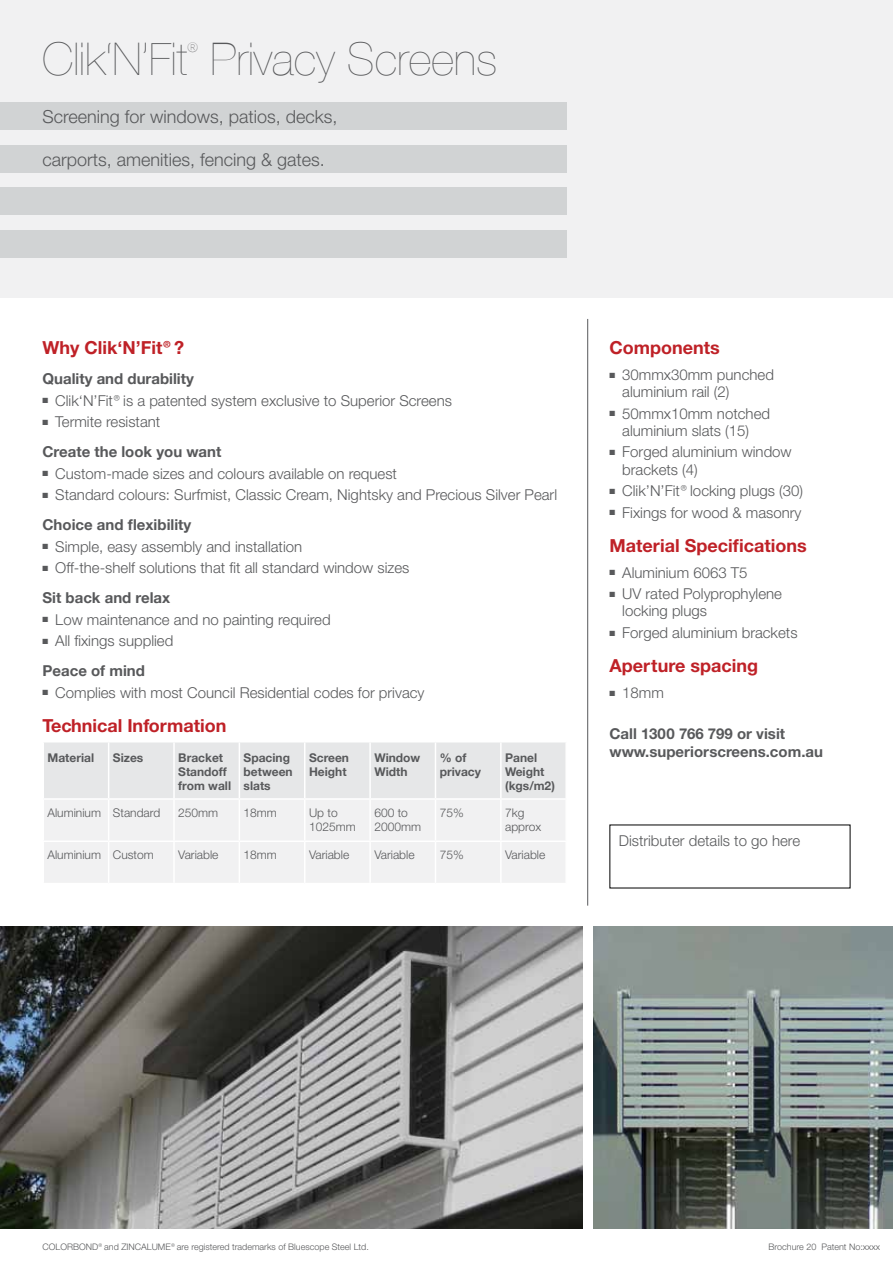
<style>
.page{position:relative;width:893px;height:1263px;background:#fff}
.page>*{position:absolute;margin:0;border:0;box-sizing:border-box;transform-origin:0 0}
.t1{font:200 45px "Helvetica Neue";color:#58595b}
.t2{font:700 18px "Helvetica Neue CE";color:#bf2127}
.t3{font:300 18px "Helvetica Neue CE";color:#58595b}
.t4{font:300 15px/17.2px "Helvetica Neue CE";color:#58595b}
.t5{font:700 15px "Helvetica Neue";color:#58595b}
.t6{font:700 15px/17.2px "Helvetica Neue CE";color:#58595b}
.t7{font:200 13.05px "Helvetica Neue";color:#58595b}
.t8{font:300 12px/14.2px "Helvetica Neue CE";color:#58595b}
.t9{font:700 12px/14.2px "Helvetica Neue";color:#58595b}
.t10{font:300 9px "Helvetica Neue CE";color:#58595b}
</style>
<div class="page">
<div style="left:0;top:0;width:893px;height:298px;background:#f1f1f2"></div>
<img style="left:0;top:927px;width:582px;height:302px">
<img style="left:593px;top:927px;width:300px;height:302px">
<hr style="left:587px;top:319px;width:1px;height:587px;background:#58595b">
<div style="left:0;top:102px;width:567px;height:28px;background:#d1d3d4"></div>
<div style="left:0;top:145px;width:567px;height:27px;background:#d1d3d4"></div>
<div style="left:0;top:188px;width:567px;height:27px;background:#d1d3d4"></div>
<div style="left:0;top:230px;width:567px;height:28px;background:#d1d3d4"></div>
<svg style="left:44px;top:742px;width:521px;height:141px"></svg>
<hr style="left:108px;top:742px;width:1px;height:56px;background:#fff">
<hr style="left:173px;top:742px;width:2px;height:56px;background:#fff">
<hr style="left:239px;top:742px;width:1px;height:56px;background:#fff">
<hr style="left:304px;top:742px;width:1px;height:56px;background:#fff">
<hr style="left:369px;top:742px;width:2px;height:56px;background:#fff">
<hr style="left:435px;top:742px;width:1px;height:56px;background:#fff">
<hr style="left:500px;top:742px;width:2px;height:56px;background:#fff">
<hr style="left:43px;top:798px;width:66px;height:2px;background:#fff">
<hr style="left:109px;top:798px;width:65px;height:2px;background:#fff">
<hr style="left:108px;top:800px;width:1px;height:40px;background:#fff">
<hr style="left:174px;top:798px;width:65px;height:2px;background:#fff">
<hr style="left:173px;top:800px;width:2px;height:40px;background:#fff">
<hr style="left:239px;top:798px;width:66px;height:2px;background:#fff">
<hr style="left:239px;top:800px;width:1px;height:40px;background:#fff">
<hr style="left:305px;top:798px;width:65px;height:2px;background:#fff">
<hr style="left:304px;top:800px;width:1px;height:40px;background:#fff">
<hr style="left:370px;top:798px;width:65px;height:2px;background:#fff">
<hr style="left:369px;top:800px;width:2px;height:40px;background:#fff">
<hr style="left:435px;top:798px;width:66px;height:2px;background:#fff">
<hr style="left:435px;top:800px;width:1px;height:40px;background:#fff">
<hr style="left:501px;top:798px;width:66px;height:2px;background:#fff">
<hr style="left:500px;top:800px;width:2px;height:40px;background:#fff">
<hr style="left:43px;top:840px;width:66px;height:2px;background:#fff">
<hr style="left:109px;top:840px;width:65px;height:2px;background:#fff">
<hr style="left:108px;top:842px;width:1px;height:41px;background:#fff">
<hr style="left:174px;top:840px;width:65px;height:2px;background:#fff">
<hr style="left:173px;top:842px;width:2px;height:41px;background:#fff">
<hr style="left:239px;top:840px;width:66px;height:2px;background:#fff">
<hr style="left:239px;top:842px;width:1px;height:41px;background:#fff">
<hr style="left:305px;top:840px;width:65px;height:2px;background:#fff">
<hr style="left:304px;top:842px;width:1px;height:41px;background:#fff">
<hr style="left:370px;top:840px;width:65px;height:2px;background:#fff">
<hr style="left:369px;top:842px;width:2px;height:41px;background:#fff">
<hr style="left:435px;top:840px;width:66px;height:2px;background:#fff">
<hr style="left:435px;top:842px;width:1px;height:41px;background:#fff">
<hr style="left:501px;top:840px;width:66px;height:2px;background:#fff">
<hr style="left:500px;top:842px;width:2px;height:41px;background:#fff">
<h1 class="t1" style="left:43px;top:33px;width:147px">Clik‘N’Fit</h1>
<p class="t7" style="left:188px;top:40px;width:12px">®</p>
<h1 class="t1" style="left:211px;top:33px;width:288px">Privacy Screens</h1>
<p class="t3" style="left:43px;top:106px;width:297px">Screening for windows, patios, decks,</p>
<p class="t3" style="left:43px;top:149px;width:284px">carports, amenities, fencing &amp; gates.</p>
<p class="t2" style="left:43px;top:336px;width:143px">Why Clik‘N’Fit®?</p>
<p class="t5" style="left:43px;top:369px;width:153px">Quality and durability</p>
<p class="t4" style="left:43px;top:392px;width:411px">■ Clik‘N’Fit® is a patented system exclusive to Superior Screens</p>
<p class="t4" style="left:43px;top:413px;width:119px">■ Termite resistant</p>
<p class="t5" style="left:43px;top:442px;width:180px">Create the look you want</p>
<p class="t4" style="left:43px;top:465px;width:356px">■ Custom-made sizes and colours available on request</p>
<p class="t4" style="left:43px;top:486px;width:516px">■ Standard colours: Surfmist, Classic Cream, Nightsky and Precious Silver Pearl</p>
<p class="t5" style="left:43px;top:515px;width:150px">Choice and flexibility</p>
<p class="t4" style="left:43px;top:538px;width:261px">■ Simple, easy assembly and installation</p>
<p class="t4" style="left:43px;top:559px;width:368px">■ Off-the-shelf solutions that fit all standard window sizes</p>
<p class="t5" style="left:43px;top:588px;width:129px">Sit back and relax</p>
<p class="t4" style="left:43px;top:611px;width:290px">■ Low maintenance and no painting required</p>
<p class="t4" style="left:43px;top:632px;width:132px">■ All fixings supplied</p>
<p class="t5" style="left:43px;top:661px;width:104px">Peace of mind</p>
<p class="t4" style="left:43px;top:684px;width:383px">■ Complies with most Council Residential codes for privacy</p>
<p class="t2" style="left:43px;top:714px;width:186px">Technical Information</p>
<p class="t9" style="left:48px;top:750px;width:48px">Material</p>
<p class="t9" style="left:113px;top:750px;width:32px">Sizes</p>
<p class="t9" style="left:178px;top:750px;width:54px">Bracket<br>Standoff from wall</p>
<p class="t9" style="left:244px;top:750px;width:51px">Spacing between slats</p>
<p class="t9" style="left:309px;top:750px;width:42px">Screen<br>Height</p>
<p class="t9" style="left:374px;top:750px;width:47px">Window<br>Width</p>
<p class="t9" style="left:440px;top:750px;width:43px">% of privacy</p>
<p class="t9" style="left:505px;top:750px;width:51px">Panel<br>Weight (kgs/m2)</p>
<p class="t8" style="left:48px;top:805px;width:114px">Aluminium Standard</p>
<p class="t8" style="left:178px;top:805px;width:42px">250mm</p>
<p class="t8" style="left:244px;top:805px;width:35px">18mm</p>
<p class="t8" style="left:309px;top:805px;width:48px">Up to<br>1025mm</p>
<p class="t8" style="left:374px;top:805px;width:48px">600 to<br>2000mm</p>
<p class="t8" style="left:440px;top:805px;width:26px">75%</p>
<p class="t8" style="left:505px;top:805px;width:38px">7kg approx</p>
<p class="t8" style="left:48px;top:848px;width:108px">Aluminium Custom</p>
<p class="t8" style="left:178px;top:848px;width:42px">Variable</p>
<p class="t8" style="left:244px;top:848px;width:35px">18mm</p>
<p class="t8" style="left:309px;top:848px;width:42px">Variable</p>
<p class="t8" style="left:374px;top:848px;width:42px">Variable</p>
<p class="t8" style="left:440px;top:848px;width:26px">75%</p>
<p class="t8" style="left:505px;top:848px;width:42px">Variable</p>
<p class="t2" style="left:609px;top:336px;width:112px">Components</p>
<p class="t4" style="left:622px;top:366px;width:153px;text-indent:-13px">■ 30mmx30mm punched aluminium rail (2)</p>
<p class="t4" style="left:609px;top:405px;width:162px;text-align:center">■ 50mmx10mm notched aluminium slats (15)</p>
<p class="t4" style="left:622px;top:443px;width:171px;text-indent:-13px">■ Forged aluminium window brackets (4)</p>
<p class="t4" style="left:609px;top:482px;width:195px">■ Clik’N’Fit® locking plugs (30)</p>
<p class="t4" style="left:609px;top:504px;width:193px">■ Fixings for wood &amp; masonry</p>
<p class="t2" style="left:609px;top:534px;width:199px">Material Specifications</p>
<p class="t4" style="left:609px;top:564px;width:140px">■ Aluminium 6063 T5</p>
<p class="t4" style="left:622px;top:585px;width:161px;text-indent:-13px">■ UV rated Polyprophylene locking plugs</p>
<p class="t4" style="left:609px;top:624px;width:190px">■ Forged aluminium brackets</p>
<p class="t2" style="left:609px;top:655px;width:150px">Aperture spacing</p>
<p class="t4" style="left:609px;top:684px;width:56px">■ 18mm</p>
<p class="t6" style="left:609px;top:725px;width:215px">Call 1300 766 799 or visit www.superiorscreens.com.au</p>
<p class="t4" style="left:619px;top:832px;width:183px">Distributer details to go here</p>
<p class="t10" style="left:43px;top:1241px;width:328px">COLORBOND® and ZINCALUME® are registered trademarks of Bluescope Steel Ltd.</p>
<p class="t10" style="left:768px;top:1241px;width:113px">Brochure 20 Patent No:xxxx</p>
</div>
